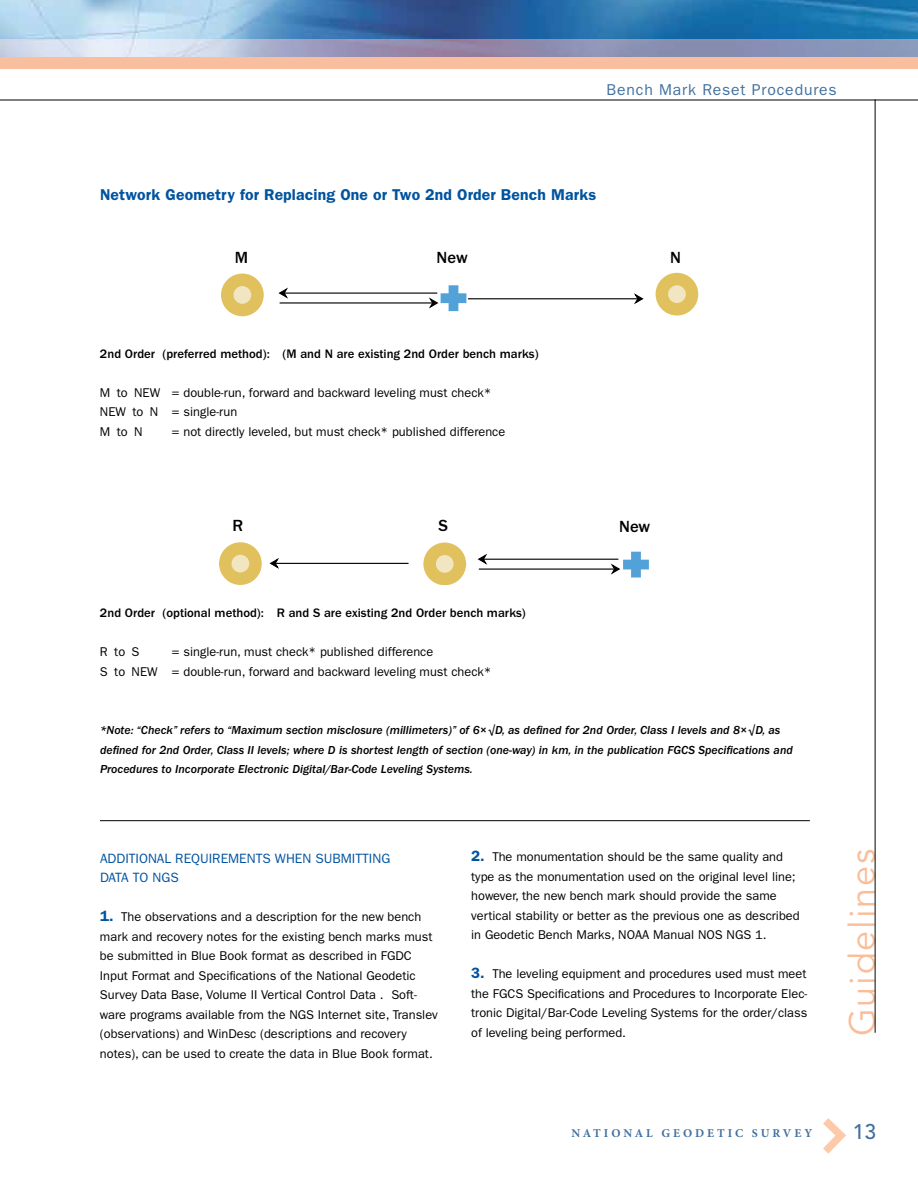
<style>
.page{position:relative;width:918px;height:1188px;background:#fff}
.page>*{position:absolute;margin:0;border:0;box-sizing:border-box;transform-origin:0 0}
.t1{font:36px "Avenir";letter-spacing:.05em;color:#fbbd97}
.t2{font:500 21px "Avenir LT Std";color:#41709f}
.t3{font:500 16.65px "ITC Franklin Gothic Std";letter-spacing:-.005em;color:#000}
.t4{font:600 15.75px "ITC Franklin Gothic Std";letter-spacing:.01em;color:#00539f}
.t5{font:15.75px "ITC Franklin Gothic Std";letter-spacing:.055em;color:#41709f}
.t6{font:13.5px "ITC Franklin Gothic Std";color:#00539f}
.t7{font:12.75px/19.5px "ITC Franklin Gothic Std";color:#000}
.t8{font:500 12.75px "ITC Franklin Gothic Std";color:#000}
.t9{font:12px/19.5px "ITC Franklin Gothic Std Med It";color:#000}
.t10{font:700 12px "Minion Pro";letter-spacing:.24em;color:#41709f}
.s1{font-weight:600;font-size:15px;color:#00539f}
</style>
<div class="page">
<hr style="left:0;top:100px;width:918px;height:1px;background:#000">
<hr style="left:875px;top:99px;width:1px;height:934px;background:#000">
<img style="left:0;top:0;width:918px;height:39px">
<svg style="left:0;top:39px;width:918px;height:30px;background:#c5b0b4"></svg>
<svg style="left:823px;top:1118px;width:23px;height:36px"></svg>
<hr style="left:100px;top:820px;width:710px;height:1px;background:#000">
<hr style="left:284px;top:293px;width:153px;height:1px;background:#000">
<svg style="left:278px;top:287px;width:12px;height:12px"></svg>
<hr style="left:280px;top:302px;width:153px;height:2px;background:#000">
<svg style="left:427px;top:285px;width:39px;height:26px"></svg>
<hr style="left:468px;top:298px;width:170px;height:1px;background:#000">
<svg style="left:632px;top:293px;width:12px;height:12px"></svg>
<div style="left:221px;top:274px;width:43px;height:42px;background:#e1c15d;border-radius:50%"></div>
<div style="left:234px;top:286px;width:17px;height:18px;background:#f2e5c1;border-radius:50%"></div>
<div style="left:656px;top:273px;width:42px;height:43px;background:#e1c15d;border-radius:50%"></div>
<div style="left:668px;top:285px;width:18px;height:18px;background:#f2e5c1;border-radius:50%"></div>
<hr style="left:479px;top:569px;width:138px;height:1px;background:#000">
<svg style="left:609px;top:552px;width:40px;height:25px"></svg>
<hr style="left:483px;top:559px;width:135px;height:1px;background:#000">
<svg style="left:477px;top:553px;width:12px;height:12px"></svg>
<hr style="left:275px;top:563px;width:134px;height:1px;background:#000">
<svg style="left:269px;top:558px;width:12px;height:11px"></svg>
<div style="left:423px;top:543px;width:43px;height:42px;background:#e1c15d;border-radius:50%"></div>
<div style="left:436px;top:555px;width:18px;height:18px;background:#f2e5c1;border-radius:50%"></div>
<div style="left:219px;top:542px;width:43px;height:43px;background:#e1c15d;border-radius:50%"></div>
<div style="left:232px;top:555px;width:17px;height:17px;background:#f2e5c1;border-radius:50%"></div>
<p class="t5" style="left:607px;top:80px;width:232px">Bench Mark Reset Procedures</p>
<p class="t4" style="left:100px;top:186px;width:498px">Network Geometry for Replacing One or Two 2nd Order Bench Marks</p>
<h3 class="t3" style="left:235px;top:248px;width:15px">M</h3>
<h3 class="t3" style="left:670px;top:248px;width:12px">N</h3>
<h3 class="t3" style="left:437px;top:248px;width:33px">New</h3>
<p class="t8" style="left:100px;top:346px;width:440px">2nd Order (preferred method): (M and N are existing 2nd Order bench marks)</p>
<p class="t7" style="left:100px;top:383px;width:393px">M to NEW = double-run, forward and backward leveling must check*<br>NEW to N = single-run<br>MtoN</p>
<p class="t7" style="left:172px;top:422px;width:335px">= not directly leveled, but must check* published difference</p>
<h3 class="t3" style="left:233px;top:516px;width:12px">R</h3>
<h3 class="t3" style="left:439px;top:516px;width:11px">S</h3>
<p class="t8" style="left:100px;top:606px;width:427px">2nd Order (optional method): R and S are existing 2nd Order bench marks)</p>
<p class="t7" style="left:100px;top:642px;width:41px">RtoS</p>
<p class="t7" style="left:100px;top:642px;width:393px;text-indent:72px">= single-run, must check* published difference<br>S to NEW = double-run, forward and backward leveling must check*</p>
<h3 class="t3" style="left:619px;top:517px;width:33px">New</h3>
<p class="t9" style="left:100px;top:721px;width:694px">*Note: “Check” refers to “Maximum section misclosure (millimeters)” of 6×√D, as defined for 2nd Order, Class I levels and 8×√D, as defined for 2nd Order, Class II levels; where D is shortest length of section (one-way) in km, in the publication FGCS Specifications and<br>Procedures to Incorporate Electronic Digital/Bar-Code Leveling Systems.</p>
<p class="t6" style="left:100px;top:851px;width:16px">Additional</p>
<p class="t6" style="left:175px;top:851px;width:34px">Requirements</p>
<p class="t6" style="left:275px;top:851px;width:20px">When</p>
<p class="t6" style="left:315px;top:851px;width:17px">Submitting</p>
<p class="t6" style="left:100px;top:870px;width:17px">Data</p>
<p class="t6" style="left:133px;top:870px;width:38px">To Ngs</p>
<p class="t7" style="left:100px;top:907px;width:339px"><span class="s1">1.</span> The observations and a description for the new bench mark and recovery notes for the existing bench marks must be submitted in Blue Book format as described in FGDC Input Format and Specifications of the National Geodetic Survey Data Base, Volume II Vertical Control Data . Soft&shy;ware programs available from the NGS Internet site, Translev (observations) and WinDesc (descriptions and recovery notes), can be used to create the data in Blue Book format.</p>
<p class="t7" style="left:471px;top:847px;width:330px"><span class="s1">2.</span> The monumentation should be the same quality and type as the monumentation used on the original level line; however, the new bench mark should provide the same vertical stability or better as the previous one as described in Geodetic Bench Marks, NOAA Manual NOS NGS 1.</p>
<p class="t7" style="left:471px;top:964px;width:338px;text-align:justify"><span class="s1">3.</span> The leveling equipment and procedures used must meet the FGCS Specifications and Procedures to Incorporate Elec&shy;tronic Digital/Bar-Code Leveling Systems for the order/class of leveling being performed.</p>
<h1 class="t1" style="left:842px;top:1036px;width:189px;rotate:-90deg">Guidelines</h1>
<p class="t10" style="left:571px;top:1124px;width:242px">NATIONAL GEODETIC SURVEY</p>
<h2 class="t2" style="left:853px;top:1120px;width:25px">13</h2>
</div>
